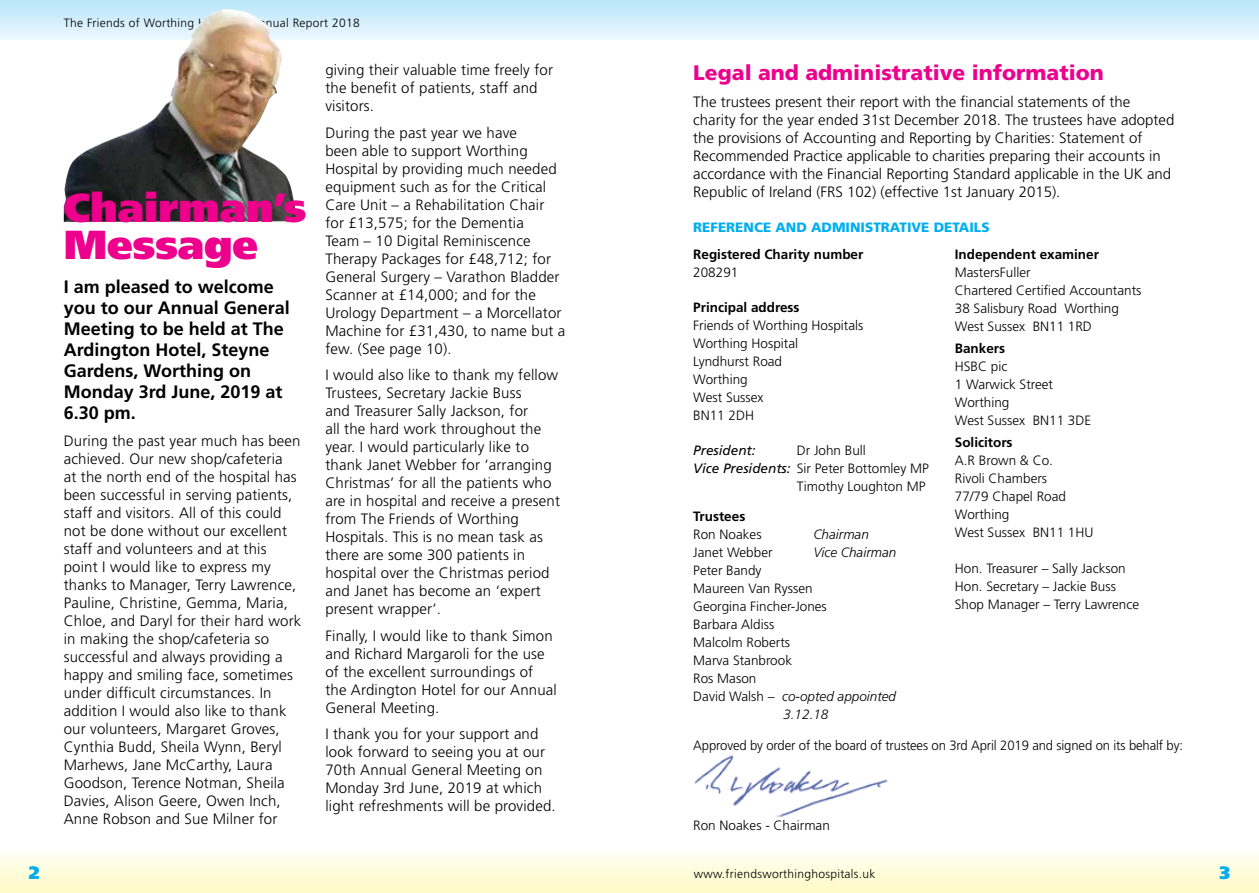
<style>
.page{position:relative;width:1259px;height:893px;background:#fff}
.page>*{position:absolute;margin:0;border:0;box-sizing:border-box;transform-origin:0 0}
.t1{font:900 40.5px "Frutiger";color:#ec008c}
.t2{font:900 21px "Frutiger";color:#ec008c}
.t3{font:700 18px/21px "Frutiger";color:#000}
.t4{font:900 18px "Frutiger";color:#00aeef}
.t5{font:300 15px/18px "Frutiger";letter-spacing:.01em;color:#000}
.t6{font:300 13.5px/18px "Frutiger";color:#000}
.t7{font:700 13.5px "Frutiger";color:#000}
.t8{font:italic 300 13.5px "Frutiger";color:#000}
.t9{font:900 13.5px "Frutiger";color:#00aeef}
.t10{font:italic 13.5px "Frutiger";color:#000}
.t11{font:300 12px "Frutiger";letter-spacing:.025em;color:#000}
.s1{font-weight:400;font-style:italic}
.s2{font-style:normal}
</style>
<div class="page">
<div style="left:0;top:850px;width:1259px;height:43px;background:linear-gradient(to bottom,#fffef7,#fffac3)"></div>
<div style="left:0;top:0;width:1259px;height:39px;background:linear-gradient(to bottom,#b9e5fb,#ecf8fe)"></div>
<img style="left:64px;top:9px;width:233px;height:213px">
<img style="left:694px;top:755px;width:194px;height:63px">
<p class="t11" style="left:64px;top:16px;width:297px">The Friends of Worthing Hospitals Annual Report 2018</p>
<h1 class="t1" style="left:64px;top:183px;width:244px">Chairman’s</h1>
<h1 class="t1" style="left:64px;top:220px;width:196px">Message</h1>
<p class="t3" style="left:64px;top:277px;width:228px">I am pleased to welcome you to our Annual General<br>Meeting to be held at The<br>Ardington Hotel, Steyne<br>Gardens, Worthing on<br>Monday 3rd June, 2019 at<br>6.30 pm.</p>
<p class="t5" style="left:64px;top:432px;width:239px">During the past year much has been achieved. Our new shop/cafeteria<br>at the north end of the hospital has been successful in serving patients, staff and visitors. All of this could not be done without our excellent staff and volunteers and at this point I would like to express my thanks to Manager, Terry Lawrence, Pauline, Christine, Gemma, Maria, Chloe, and Daryl for their hard work in making the shop/cafeteria so successful and always providing a happy and smiling face, sometimes under difficult circumstances. In addition I would also like to thank our volunteers, Margaret Groves, Cynthia Budd, Sheila Wynn, Beryl Marhews, Jane McCarthy, Laura Goodson, Terence Notman, Sheila Davies, Alison Geere, Owen Inch, Anne Robson and Sue Milner for</p>
<p class="t5" style="left:325px;top:61px;width:229px">giving their valuable time freely for the benefit of patients, staff and visitors.</p>
<p class="t5" style="left:325px;top:124px;width:242px">During the past year we have<br>been able to support Worthing<br>Hospital by providing much needed equipment such as for the Critical<br>Care Unit – a Rehabilitation Chair for £13,575; for the Dementia<br>Team – 10 Digital Reminiscence<br>Therapy Packages for £48,712; for<br>General Surgery – Varathon Bladder<br>Scanner at £14,000; and for the<br>Urology Department – a Morcellator<br>Machine for £31,430, to name but a few. (See page 10).</p>
<p class="t5" style="left:325px;top:366px;width:236px">I would also like to thank my fellow<br>Trustees, Secretary Jackie Buss<br>and Treasurer Sally Jackson, for<br>all the hard work throughout the year. I would particularly like to thank Janet Webber for ‘arranging<br>Christmas’ for all the patients who are in hospital and receive a present from The Friends of Worthing<br>Hospitals. This is no mean task as there are some 300 patients in hospital over the Christmas period and Janet has become an ‘expert present wrapper’.</p>
<p class="t5" style="left:325px;top:627px;width:233px">Finally, I would like to thank Simon and Richard Margaroli for the use of the excellent surroundings of the Ardington Hotel for our Annual<br>General Meeting.</p>
<p class="t5" style="left:325px;top:725px;width:232px">I thank you for your support and look forward to seeing you at our<br>70th Annual General Meeting on<br>Monday 3rd June, 2019 at which light refreshments will be provided.</p>
<h2 class="t2" style="left:693px;top:60px;width:412px">Legal and administrative information</h2>
<p class="t5" style="left:693px;top:93px;width:482px">The trustees present their report with the financial statements of the charity for the year ended 31st December 2018. The trustees have adopted the provisions of Accounting and Reporting by Charities: Statement of Recommended Practice applicable to charities preparing their accounts in accordance with the Financial Reporting Standard applicable in the UK and Republic of Ireland (FRS 102) (effective 1st January 2015).</p>
<p class="t9" style="left:693px;top:219px;width:298px">REFERENCE AND ADMINISTRATIVE DETAILS</p>
<p class="t7" style="left:693px;top:246px;width:172px">Registered Charity number</p>
<p class="t6" style="left:693px;top:263px;width:47px">208291</p>
<p class="t7" style="left:693px;top:299px;width:108px">Principal address</p>
<p class="t6" style="left:693px;top:316px;width:172px">Friends of Worthing Hospitals<br>Worthing Hospital<br>Lyndhurst Road<br>Worthing<br>West Sussex<br>BN11 2DH</p>
<p class="t10" style="left:693px;top:442px;width:64px">President:</p>
<p class="t6" style="left:797px;top:441px;width:71px">Dr John Bull</p>
<p class="t6" style="left:693px;top:459px;width:237px"><span class="s1">Vice Presidents:</span> Sir Peter Bottomley MP</p>
<p class="t6" style="left:797px;top:477px;width:130px">Timothy Loughton MP</p>
<p class="t7" style="left:693px;top:509px;width:54px">Trustees</p>
<p class="t6" style="left:693px;top:526px;width:70px">Ron Noakes</p>
<p class="t8" style="left:813px;top:527px;width:57px">Chairman</p>
<p class="t6" style="left:693px;top:544px;width:81px">Janet Webber</p>
<p class="t8" style="left:813px;top:545px;width:85px">Vice Chairman</p>
<p class="t6" style="left:693px;top:562px;width:70px">Peter Bandy</p>
<p class="t6" style="left:693px;top:580px;width:121px">Maureen Van Ryssen</p>
<p class="t6" style="left:693px;top:598px;width:135px">Georgina Fincher-Jones</p>
<p class="t6" style="left:693px;top:616px;width:83px">Barbara Aldiss</p>
<p class="t6" style="left:693px;top:634px;width:98px">Malcolm Roberts</p>
<p class="t6" style="left:693px;top:652px;width:100px">Marva Stanbrook</p>
<p class="t6" style="left:693px;top:670px;width:65px">Ros Mason</p>
<p class="t8" style="left:693px;top:689px;width:204px"><span class="s2">David Walsh</span> – co-opted appointed</p>
<p class="t8" style="left:783px;top:707px;width:47px">3.12.18</p>
<p class="t7" style="left:955px;top:246px;width:146px">Independent examiner</p>
<p class="t6" style="left:955px;top:263px;width:188px">MastersFuller<br>Chartered Certified Accountants<br>38 Salisbury Road Worthing<br>West Sussex BN11 1RD</p>
<p class="t7" style="left:955px;top:340px;width:52px">Bankers</p>
<p class="t6" style="left:955px;top:357px;width:138px">HSBC pic<br>1 Warwick Street<br>Worthing<br>West Sussex BN11 3DE</p>
<p class="t7" style="left:955px;top:434px;width:59px">Solicitors</p>
<p class="t6" style="left:955px;top:452px;width:140px">A.R Brown &amp; Co.<br>Rivoli Chambers<br>77/79 Chapel Road<br>Worthing<br>West Sussex BN11 1HU</p>
<p class="t6" style="left:955px;top:560px;width:186px">Hon. Treasurer – Sally Jackson<br>Hon. Secretary – Jackie Buss<br>Shop Manager – Terry Lawrence</p>
<p class="t6" style="left:693px;top:737px;width:491px">Approved by order of the board of trustees on 3rd April 2019 and signed on its behalf by:</p>
<p class="t6" style="left:693px;top:816px;width:138px">Ron Noakes - Chairman</p>
<p class="t4" style="left:29px;top:861px;width:12px">2</p>
<p class="t11" style="left:693px;top:867px;width:183px">www.friendsworthinghospitals.uk</p>
<p class="t4" style="left:1219px;top:861px;width:12px">3</p>
</div>
